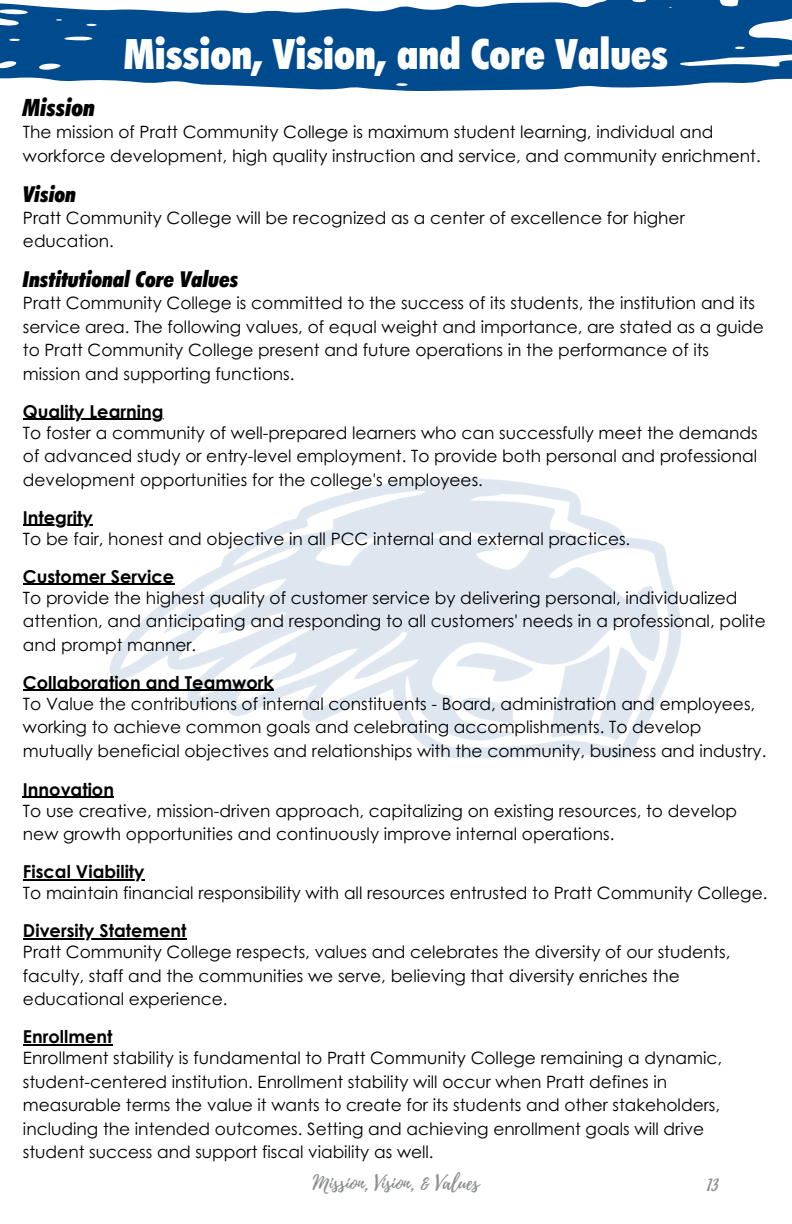
<style>
.page{position:relative;width:792px;height:1224px;background:#fff}
.page>*{position:absolute;margin:0;border:0;box-sizing:border-box;transform-origin:0 0}
.t1{font:900 condensed 42px "Futura BT";color:#fff}
.t2{font:italic 900 condensed 24px "Futura BT";color:#000}
.t3{font:italic 900 condensed 22px "Futura BT";color:#000}
.t4{font:20px "Playlist Script";color:#8c8e90}
.t5{font:700 17.8px "Century Gothic";color:#000}
.t6{font:17px/23.4px "Century Gothic Std";color:#000}
</style>
<div class="page">
<img style="left:100px;top:478px;width:582px;height:281px">
<svg style="left:0;top:0;width:792px;height:91px;fill:#004b8d"></svg>
<hr style="left:23px;top:419px;width:140px;height:1px;background:#000">
<hr style="left:23px;top:525px;width:70px;height:1px;background:#000">
<hr style="left:23px;top:584px;width:151px;height:1px;background:#000">
<hr style="left:23px;top:690px;width:251px;height:1px;background:#000">
<hr style="left:23px;top:797px;width:91px;height:1px;background:#000">
<hr style="left:23px;top:879px;width:122px;height:2px;background:#000">
<hr style="left:23px;top:938px;width:164px;height:2px;background:#000">
<hr style="left:23px;top:1044px;width:90px;height:2px;background:#000">
<p class="t1" style="left:124px;top:22px;width:546px">Mission, Vision, and Core Values</p>
<h1 class="t2" style="left:23px;top:89px;width:74px">Mission</h1>
<p class="t6" style="left:23px;top:122px;width:739px">The mission of Pratt Community College is maximum student learning, individual and workforce development, high quality instruction and service, and community enrichment.</p>
<p class="t3" style="left:23px;top:177px;width:55px">Vision</p>
<p class="t6" style="left:23px;top:208px;width:663px">Pratt Community College will be recognized as a center of excellence for higher education.</p>
<p class="t3" style="left:23px;top:263px;width:217px">Institutional Core Values</p>
<p class="t6" style="left:23px;top:293px;width:743px">Pratt Community College is committed to the success of its students, the institution and its service area. The following values, of equal weight and importance, are stated as a guide to Pratt Community College present and future operations in the performance of its mission and supporting functions.</p>
<p class="t5" style="left:23px;top:400px;width:142px">Quality Learning</p>
<p class="t6" style="left:23px;top:423px;width:736px;text-align:justify">To foster a community of well-prepared learners who can successfully meet the demands of advanced study or entry-level employment. To provide both personal and professional development opportunities for the college's employees.</p>
<p class="t5" style="left:23px;top:506px;width:71px">Integrity</p>
<p class="t6" style="left:23px;top:529px;width:609px">To be fair, honest and objective in all PCC internal and external practices.</p>
<p class="t5" style="left:23px;top:565px;width:153px">Customer Service</p>
<p class="t6" style="left:23px;top:588px;width:744px">To provide the highest quality of customer service by delivering personal, individualized attention, and anticipating and responding to all customers' needs in a professional, polite and prompt manner.</p>
<p class="t5" style="left:23px;top:671px;width:252px">Collaboration and Teamwork</p>
<p class="t6" style="left:23px;top:694px;width:745px">To Value the contributions of internal constituents - Board, administration and employees, working to achieve common goals and celebrating accomplishments. To develop mutually beneficial objectives and relationships with the community, business and industry.</p>
<p class="t5" style="left:23px;top:778px;width:93px">Innovation</p>
<p class="t6" style="left:23px;top:801px;width:716px">To use creative, mission-driven approach, capitalizing on existing resources, to develop new growth opportunities and continuously improve internal operations.</p>
<p class="t5" style="left:23px;top:860px;width:123px">Fiscal Viability</p>
<p class="t6" style="left:23px;top:883px;width:746px">To maintain financial responsibility with all resources entrusted to Pratt Community College.</p>
<p class="t5" style="left:23px;top:919px;width:165px">Diversity Statement</p>
<p class="t6" style="left:23px;top:942px;width:709px">Pratt Community College respects, values and celebrates the diversity of our students, faculty, staff and the communities we serve, believing that diversity enriches the educational experience.</p>
<p class="t5" style="left:23px;top:1025px;width:91px">Enrollment</p>
<p class="t6" style="left:23px;top:1048px;width:701px">Enrollment stability is fundamental to Pratt Community College remaining a dynamic, student-centered institution. Enrollment stability will occur when Pratt defines in measurable terms the value it wants to create for its students and other stakeholders, including the intended outcomes. Setting and achieving enrollment goals will drive student success and support fiscal viability as well.</p>
<p class="t4" style="left:313px;top:1169px;width:168px">Mission, Vision, &amp; Values</p>
<p class="t4" style="left:707px;top:1169px;width:14px">13</p>
</div>
